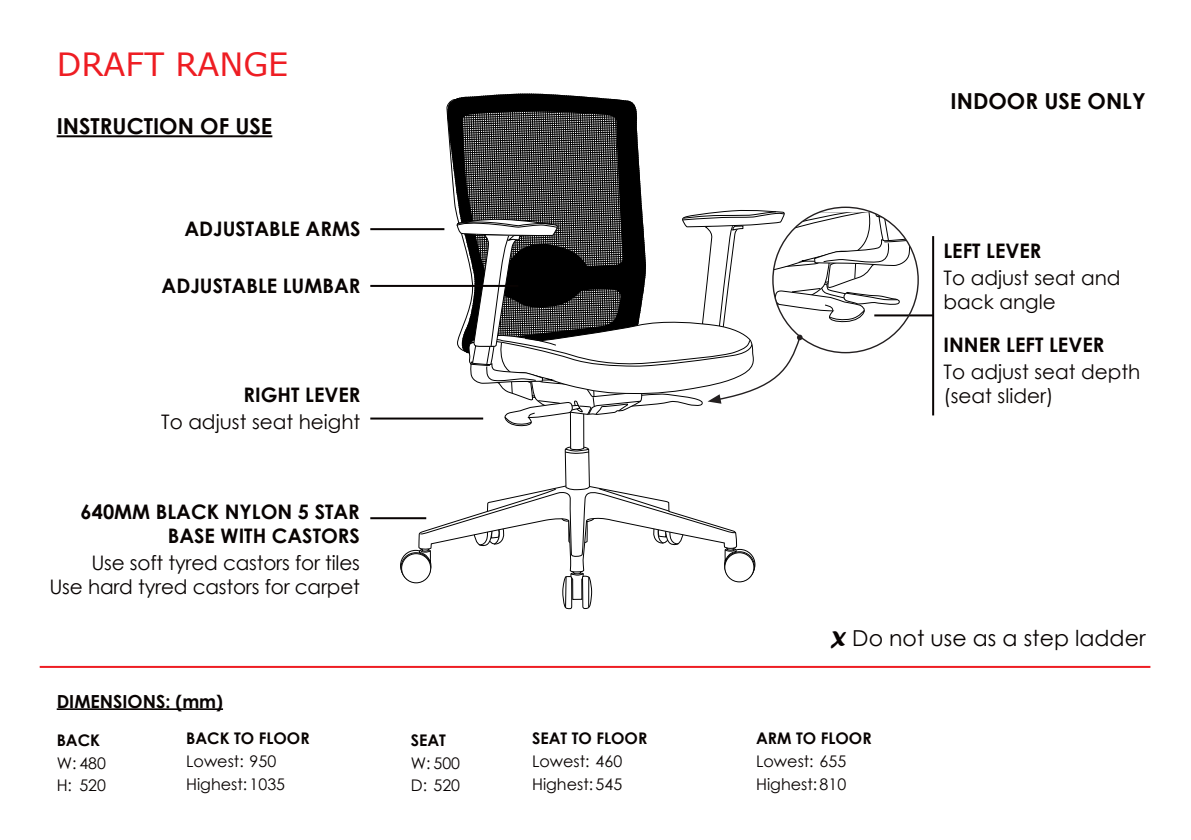
<style>
.page{position:relative;width:1191px;height:840px;background:#fff}
.page>*{position:absolute;margin:0;border:0;box-sizing:border-box;transform-origin:0 0}
.t1{font:32px "Verdana";color:#ee1d23}
.t2{font:700 22px "Century Gothic";color:#080302}
.t3{font:22px "Century Gothic";color:#080302}
.t4{font:20px/24px "Century Gothic";color:#080302}
.t5{font:700 20px/24px "Century Gothic";color:#080302;text-align:right}
.t6{font:700 18px "Century Gothic";color:#080302}
.t7{font:16px/22.8px "Century Gothic";color:#080302}
.t8{font:700 16px "Century Gothic";color:#080302}
.s1{font-family:"Forte"}
</style>
<div class="page">
<hr style="left:57px;top:135px;width:215px;height:2px;background:#080302">
<hr style="left:57px;top:708px;width:166px;height:1px;background:#080302">
<hr style="left:40px;top:665px;width:1110px;height:2px;background:#ee1d23">
<svg style="left:400px;top:550px;width:31px;height:30px"></svg>
<div style="left:400px;top:549px;width:31px;height:31px;border:1px solid #000;border-radius:50%"></div>
<div style="left:401px;top:552px;width:30px;height:30px;border:1px solid #000;border-radius:50%"></div>
<div style="left:401px;top:553px;width:30px;height:29px;background:#fff;border-radius:50%"></div>
<div style="left:401px;top:553px;width:30px;height:29px;border:1px solid #000;border-radius:50%"></div>
<hr style="left:874px;top:314px;width:59px;height:2px;background:#080302">
<hr style="left:932px;top:236px;width:2px;height:179px;background:#080302">
<hr style="left:370px;top:517px;width:56px;height:2px;background:#080302">
<hr style="left:370px;top:417px;width:113px;height:2px;background:#080302">
<hr style="left:370px;top:228px;width:74px;height:2px;background:#080302">
<hr style="left:370px;top:285px;width:148px;height:2px;background:#080302">
<svg style="left:418px;top:93px;width:500px;height:517px"></svg>
<h1 class="t1" style="left:57px;top:43px;width:233px">DRAFT RANGE</h1>
<p class="t2" style="left:57px;top:109px;width:217px">INSTRUCTION OF USE</p>
<p class="t5" style="left:184px;top:216px;width:177px">ADJUSTABLE ARMS</p>
<p class="t5" style="left:162px;top:273px;width:200px">ADJUSTABLE LUMBAR</p>
<p class="t5" style="left:243px;top:381px;width:118px">RIGHT LEVER</p>
<p class="t4" style="left:161px;top:409px;width:201px">To adjust seat height</p>
<p class="t5" style="left:81px;top:498px;width:281px">640MM BLACK NYLON 5 STAR<br>BASE WITH CASTORS</p>
<p class="t4" style="left:49px;top:550px;width:312px;text-align:right">Use soft tyred castors for tiles<br>Use hard tyred castors for carpet</p>
<p class="t6" style="left:57px;top:687px;width:168px">DIMENSIONS: (mm)</p>
<p class="t8" style="left:57px;top:727px;width:45px">BACK</p>
<p class="t7" style="left:57px;top:750px;width:51px">W: 480<br>H: 520</p>
<p class="t8" style="left:186px;top:726px;width:125px">BACK TO FLOOR</p>
<p class="t7" style="left:186px;top:749px;width:100px">Lowest: 950<br>Highest: 1035</p>
<p class="t8" style="left:411px;top:727px;width:37px">SEAT</p>
<p class="t7" style="left:411px;top:750px;width:51px">W: 500<br>D: 520</p>
<p class="t8" style="left:532px;top:726px;width:117px">SEAT TO FLOOR</p>
<p class="t7" style="left:532px;top:749px;width:92px">Lowest: 460<br>Highest: 545</p>
<p class="t2" style="left:950px;top:84px;width:196px">INDOOR USE ONLY</p>
<p class="t5" style="left:943px;top:237px;width:99px">LEFT LEVER</p>
<p class="t4" style="left:943px;top:265px;width:179px">To adjust seat and back angle</p>
<p class="t5" style="left:943px;top:332px;width:162px">INNER LEFT LEVER</p>
<p class="t4" style="left:943px;top:359px;width:198px">To adjust seat depth (seat slider)</p>
<p class="t3" style="left:830px;top:622px;width:316px"><span class="s1">X</span> Do not use as a step ladder</p>
<p class="t8" style="left:756px;top:726px;width:117px">ARM TO FLOOR</p>
<p class="t7" style="left:756px;top:749px;width:92px">Lowest: 655<br>Highest: 810</p>
</div>
